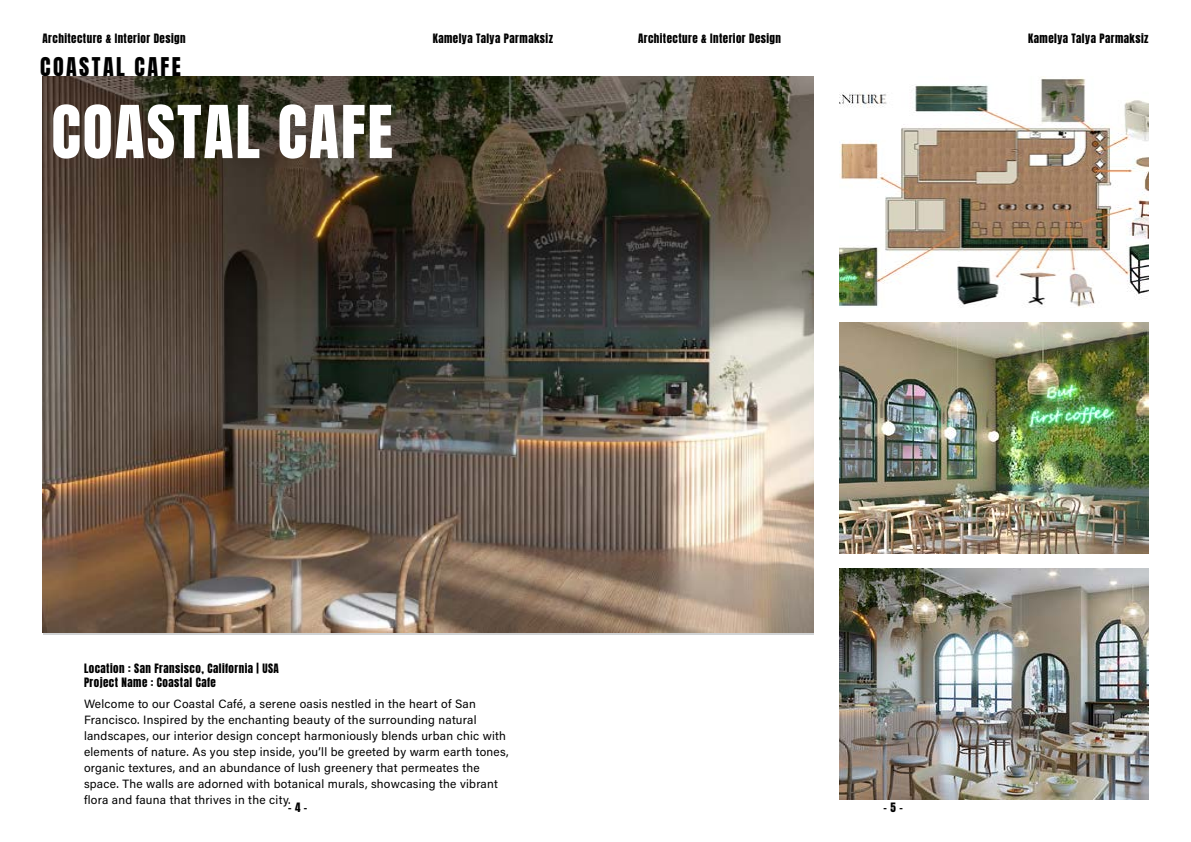
<style>
.page{position:relative;width:1191px;height:842px;background:#fff}
.page>*{position:absolute;margin:0;border:0;box-sizing:border-box;transform-origin:0 0}
.t1{font:62px "Anton";letter-spacing:.03em;color:#fff}
.t2{font:22px "Anton";letter-spacing:.11em;color:#000}
.t3{font:12px/16px "Acumin Pro";letter-spacing:.02em;color:#000}
.t4{font:11px/13.2px "Anton";letter-spacing:.04em;color:#000}
</style>
<div class="page">
<img style="left:43px;top:77px;width:770px;height:556px">
<img style="left:839px;top:78px;width:309px;height:230px">
<img style="left:839px;top:322px;width:309px;height:231px">
<img style="left:839px;top:568px;width:309px;height:231px">
<p class="t4" style="left:43px;top:32px;width:145px">Architecture &amp; Interior Design</p>
<p class="t4" style="left:433px;top:32px;width:122px">Kamelya Talya Parmaksiz</p>
<p class="t4" style="left:638px;top:32px;width:145px">Architecture &amp; Interior Design</p>
<p class="t4" style="left:1028px;top:32px;width:122px">Kamelya Talya Parmaksiz</p>
<h2 class="t2" style="left:40px;top:55px;width:142px">COASTAL CAFE</h2>
<h1 class="t1" style="left:51px;top:100px;width:343px">COASTAL CAFE</h1>
<p class="t4" style="left:84px;top:663px;width:196px">Location : San Fransisco, California | USA<br>Project Name : Coastal Cafe</p>
<p class="t3" style="left:84px;top:696px;width:426px">Welcome to our Coastal Café, a serene oasis nestled in the heart of San Francisco. Inspired by the enchanting beauty of the surrounding natural landscapes, our interior design concept harmoniously blends urban chic with elements of nature. As you step inside, you’ll be greeted by warm earth tones, organic textures, and an abundance of lush greenery that permeates the space. The walls are adorned with botanical murals, showcasing the vibrant flora and fauna that thrives in the city.</p>
<p class="t4" style="left:288px;top:801px;width:21px">- 4 -</p>
<p class="t4" style="left:883px;top:801px;width:21px">- 5 -</p>
</div>
